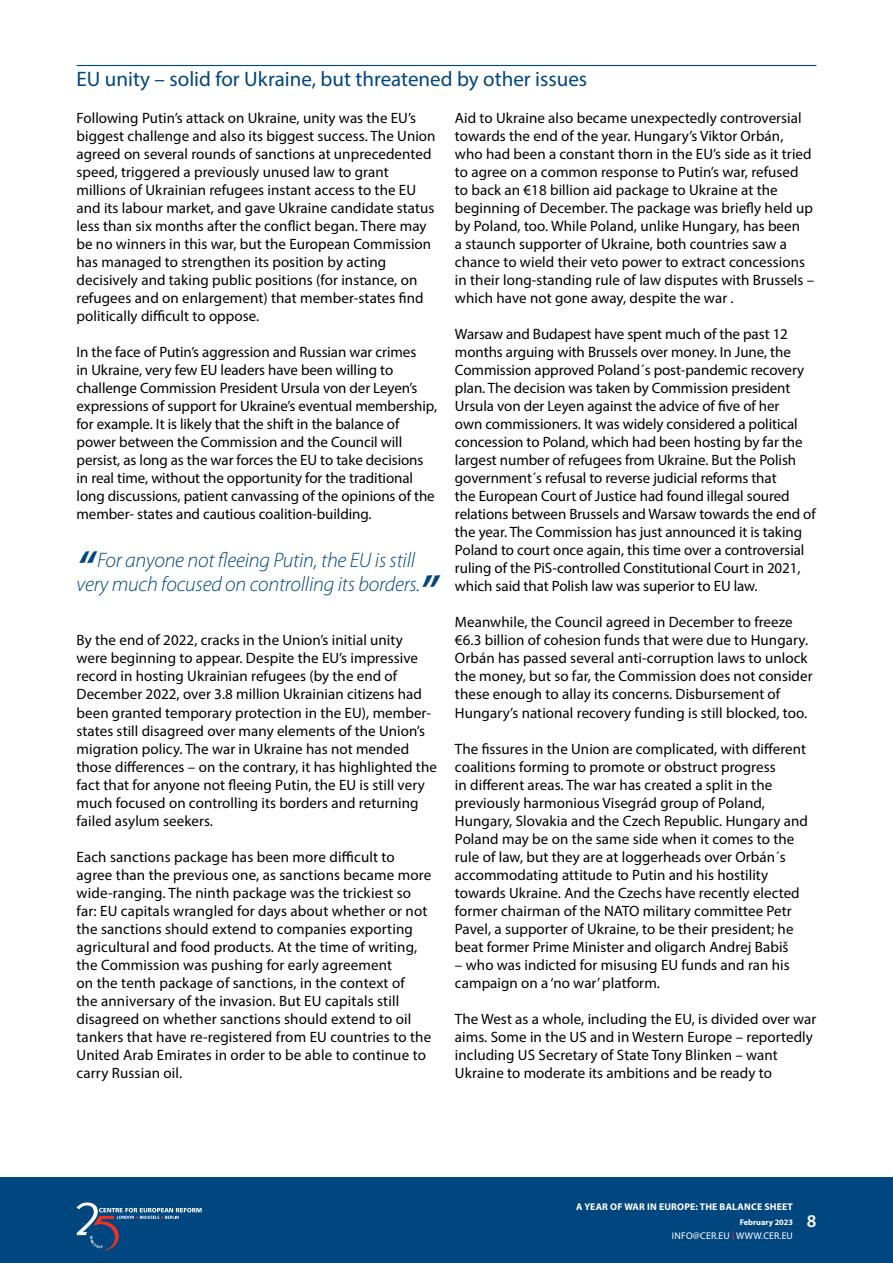
<style>
.page{position:relative;width:893px;height:1263px;background:#fff}
.page>*{position:absolute;margin:0;border:0;box-sizing:border-box;transform-origin:0 0}
.t1{font:italic 300 21px/24px "Myriad Pro";letter-spacing:-.01em;color:#00467f}
.t2{font:21px "Myriad Pro";color:#00467f}
.t3{font:600 18px "Myriad Pro";color:#fff}
.t4{font:15px/18px "Myriad Pro";letter-spacing:.005em;color:#000}
.t5{font:700 9.75px "Myriad Pro";letter-spacing:.02em;color:#fff}
.t6{font:9.75px "Myriad Pro";letter-spacing:.02em;color:#fff}
.t7{font:700 8.25px "Myriad Pro";color:#fff}
.s1{font-weight:600;font-size:45px}
.s2{color:#ee3124}
</style>
<div class="page">
<hr style="left:77px;top:65px;width:739px;height:1px;background:#00467f">
<div style="left:0;top:1178px;width:893px;height:85px;background:#00467f"></div>
<svg style="left:77px;top:1202px;width:125px;height:48px"></svg>
<h1 class="t2" style="left:77px;top:66px;width:512px">EU unity – solid for Ukraine, but threatened by other issues</h1>
<p class="t4" style="left:77px;top:109px;width:361px">Following Putin’s attack on Ukraine, unity was the EU’s biggest challenge and also its biggest success. The Union agreed on several rounds of sanctions at unprecedented speed, triggered a previously unused law to grant millions of Ukrainian refugees instant access to the EU and its labour market, and gave Ukraine candidate status less than six months after the conflict began. There may be no winners in this war, but the European Commission has managed to strengthen its position by acting decisively and taking public positions (for instance, on refugees and on enlargement) that member-states find politically difficult to oppose.</p>
<p class="t4" style="left:77px;top:343px;width:362px">I n the face of Putin’s aggression and Russian war crimes<br>in Ukraine, very few EU leaders have been willing to challenge Commission President Ursula von der Leyen’s expressions of support for Ukraine’s eventual membership, for example. It is likely that the shift in the balance of power between the Commission and the Council will persist, as long as the war forces the EU to take decisions in real time, without the opportunity for the traditional long discussions, patient canvassing of the opinions of the member- states and cautious coalition-building.</p>
<p class="t4" style="left:455px;top:109px;width:361px">Aid to Ukraine also became unexpectedly controversial towards the end of the year. Hungary’s Viktor Orbán, who had been a constant thorn in the EU’s side as it tried to agree on a common response to Putin’s war, refused to back an €18 billion aid package to Ukraine at the beginning of December. The package was briefly held up by Poland, too. While Poland, unlike Hungary, has been<br>a staunch supporter of Ukraine, both countries saw a chance to wield their veto power to extract concessions in their long-standing rule of law disputes with Brussels – which have not gone away, despite the war .</p>
<p class="t4" style="left:455px;top:325px;width:363px">Warsaw and Budapest have spent much of the past 12 months arguing with Brussels over money. I n June, the Commission approved Poland´s post-pandemic recovery plan. The decision was taken by Commission president Ursula von der Leyen against the advice of five of her<br>own commissioners. It was widely considered a political concession to Poland, which had been hosting by far the largest number of refugees from Ukraine. But the Polish government´s refusal to reverse judicial reforms that<br>the European Court of Justice had found illegal soured relations between Brussels and Warsaw towards the end of the year. The Commission has just announced it is taking Poland to court once again, this time over a controversial ruling of the PiS-controlled Constitutional Court in 2021, which said that Polish law was superior to EU law.</p>
<p class="t4" style="left:455px;top:613px;width:359px">Meanwhile, the Council agreed in December to freeze €6.3 billion of cohesion funds that were due to Hungary.<br>Orbán has passed several anti-corruption laws to unlock the money, but so far, the Commission does not consider these enough to allay its concerns. Disbursement of Hungary’s national recovery funding is still blocked, too.</p>
<p class="t4" style="left:455px;top:739px;width:354px">The fissures in the Union are complicated, with different coalitions forming to promote or obstruct progress<br>in different areas. The war has created a split in the previously harmonious Visegrád group of Poland, Hungary, Slovakia and the Czech Republic. Hungary and Poland may be on the same side when it comes to the rule of law, but they are at loggerheads over Orbán´s accommodating attitude to Putin and his hostility towards Ukraine. And the Czechs have recently elected former chairman of the NATO military committee Petr Pavel, a supporter of Ukraine, to be their president; he beat former Prime Minister and oligarch Andrej Babiš</p>
<p class="t4" style="left:455px;top:955px;width:336px">– who was indicted for misusing EU funds and ran his campaign on a ‘no war’ platform.</p>
<p class="t4" style="left:455px;top:1009px;width:363px">The West as a whole, including the EU, is divided over war aims. Some in the US and in Western Europe – reportedly including US Secretary of State Tony Blinken – want Ukraine to moderate its ambitions and be ready to</p>
<h1 class="t1" style="left:77px;top:548px;width:363px"><span class="s1">“</span> For anyone not fleeing Putin, the EU is still very much focused on controlling its borders.<span class="s1">”</span></h1>
<p class="t4" style="left:77px;top:631px;width:362px">By the end of 2022, cracks in the Union’s initial unity were beginning to appear. Despite the EU’s impressive record in hosting Ukrainian refugees (by the end of December 2022, over 3.8 million Ukrainian citizens had been granted temporary protection in the EU), member&shy;states still disagreed over many elements of the Union’s migration policy. The war in Ukraine has not mended those differences – on the contrary, it has highlighted the fact that for anyone not fleeing Putin, the EU is still very much focused on controlling its borders and returning failed asylum seekers.</p>
<p class="t4" style="left:77px;top:847px;width:356px">Each sanctions package has been more difficult to agree than the previous one, as sanctions became more wide-ranging. The ninth package was the trickiest so far: EU capitals wrangled for days about whether or not the sanctions should extend to companies exporting agricultural and food products. At the time of writing, the Commission was pushing for early agreement<br>on the tenth package of sanctions, in the context of<br>the anniversary of the invasion. But EU capitals still disagreed on whether sanctions should extend to oil tankers that have re-registered from EU countries to the United Arab Emirates in order to be able to continue to carry Russian oil.</p>
<p class="t5" style="left:576px;top:1200px;width:218px">A YEAR OF WAR IN EUROPE: THE BALANCE SHEET</p>
<p class="t7" style="left:740px;top:1217px;width:55px">February 2023</p>
<p class="t6" style="left:672px;top:1229px;width:123px">info@cer.EU <span class="s2">|</span> WWW.CER.EU</p>
<p class="t3" style="left:807px;top:1210px;width:11px">8</p>
</div>
